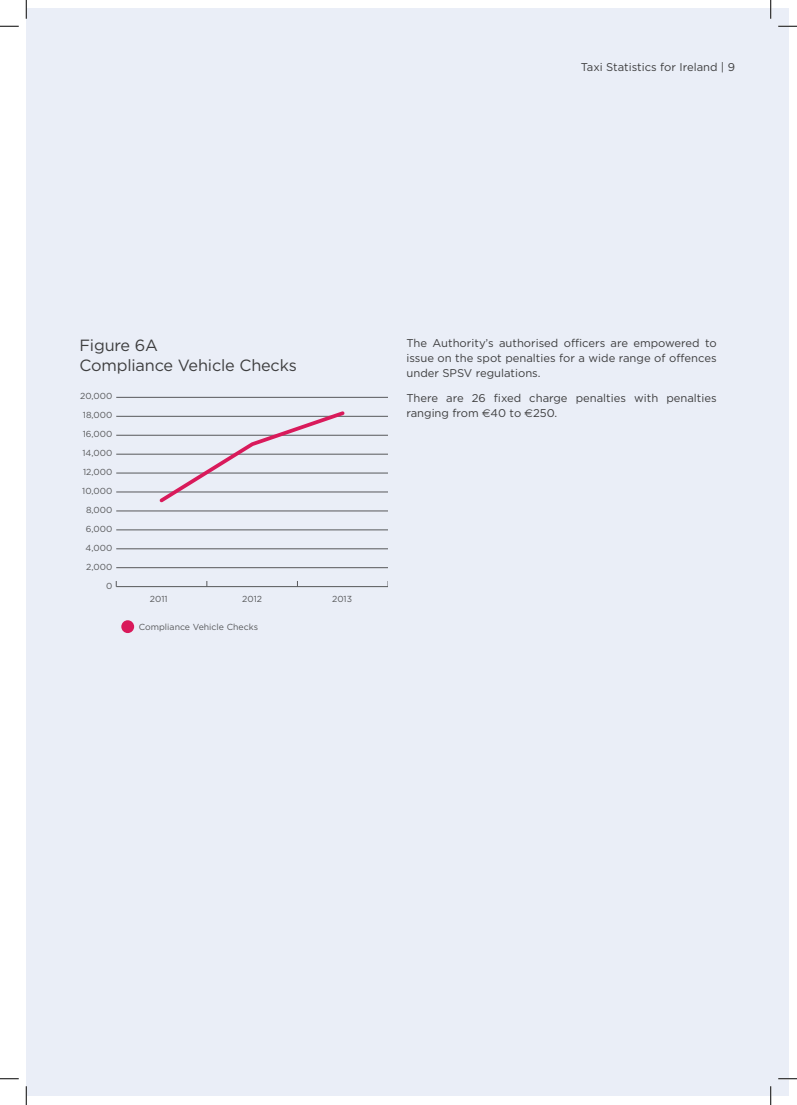
<style>
.page{position:relative;width:797px;height:1105px;background:#fff}
.page>*{position:absolute;margin:0;border:0;box-sizing:border-box;transform-origin:0 0}
.t1{font:16.25px/20px "Gotham";letter-spacing:-.01em;color:#3e3e3f}
.t2{font:11.25px/15px "Gotham";color:#3e3e3f;text-align:justify}
.t3{font:8.75px/19px "Gotham";color:#57585a;text-align:right}
.s1{font-family:"Euro Sans"}
</style>
<div class="page">
<div style="left:26px;top:9px;width:762px;height:1087px;background:#eaeef7"></div>
<hr style="left:116px;top:548px;width:272px;height:1px;background:#57585a">
<hr style="left:116px;top:530px;width:272px;height:1px;background:#57585a">
<hr style="left:116px;top:511px;width:272px;height:1px;background:#57585a">
<hr style="left:116px;top:492px;width:272px;height:1px;background:#57585a">
<hr style="left:116px;top:586px;width:272px;height:1px;background:#57585a">
<hr style="left:116px;top:567px;width:272px;height:1px;background:#57585a">
<hr style="left:116px;top:454px;width:272px;height:1px;background:#57585a">
<hr style="left:116px;top:435px;width:272px;height:1px;background:#57585a">
<hr style="left:116px;top:416px;width:272px;height:1px;background:#57585a">
<hr style="left:116px;top:397px;width:272px;height:1px;background:#57585a">
<hr style="left:116px;top:473px;width:272px;height:1px;background:#57585a">
<div style="left:121px;top:620px;width:13px;height:13px;background:#d91a5b;border-radius:50%"></div>
<svg style="left:156px;top:411px;width:191px;height:92px"></svg>
<svg style="left:0;top:25px;width:19px;height:2px"></svg>
<svg style="left:778px;top:25px;width:19px;height:2px"></svg>
<svg style="left:0;top:1078px;width:19px;height:1px"></svg>
<svg style="left:778px;top:1078px;width:19px;height:1px"></svg>
<svg style="left:25px;top:0;width:2px;height:19px"></svg>
<svg style="left:25px;top:1086px;width:2px;height:19px"></svg>
<svg style="left:770px;top:0;width:1px;height:19px"></svg>
<svg style="left:770px;top:1086px;width:1px;height:19px"></svg>
<p class="t2" style="left:581px;top:59px;width:155px">Taxi Statistics for Ireland | 9</p>
<h1 class="t1" style="left:79px;top:335px;width:219px">Figure 6A<br>Compliance Vehicle Checks</h1>
<p class="t3" style="left:80px;top:386px;width:34px">20,000<br>18,000<br>16,000<br>14,000<br>12,000<br>10,000<br>8,000<br>6,000<br>4,000<br>2,000<br>0</p>
<p class="t3" style="left:139px;top:617px;width:121px">Compliance Vehicle Checks</p>
<p class="t3" style="left:150px;top:589px;width:19px">2011</p>
<p class="t3" style="left:242px;top:589px;width:21px">2012</p>
<p class="t3" style="left:332px;top:589px;width:21px">2013</p>
<p class="t2" style="left:406px;top:335px;width:312px">The Authority’s authorised officers are empowered to issue on the spot penalties for a wide range of offences under SPSV regulations.</p>
<p class="t2" style="left:406px;top:391px;width:312px">There are 26 fixed charge penalties with penalties ranging from <span class="s1">€</span>40 to <span class="s1">€</span>250.</p>
</div>
